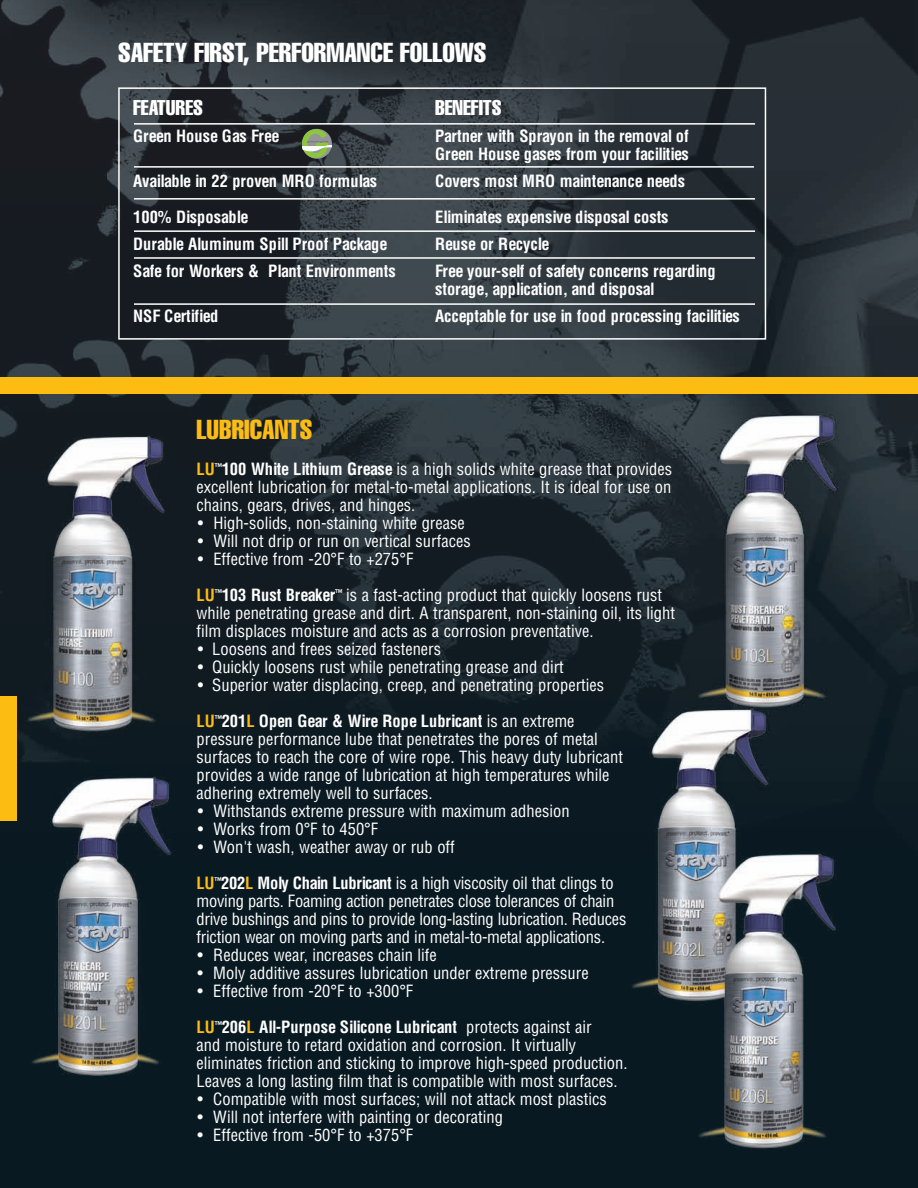
<style>
.page{position:relative;width:918px;height:1188px;background:#fff}
.page>*{position:absolute;margin:0;border:0;box-sizing:border-box;transform-origin:0 0}
.t1{font:extra-condensed 27px "Helvetica";color:#fff}
.t2{font:extra-condensed 27px "Helvetica";color:#fdbc12}
.t3{font:extra-condensed 21px "Helvetica";color:#fff}
.t4{font:condensed 16.5px/18px "Helvetica";color:#fff}
.t5{font:700 condensed 16.5px/18px "Helvetica";color:#fff}
.s1{font-weight:700;color:#fdbc12}
.s2{font-weight:700}
</style>
<div class="page">
<img style="left:0;top:0;width:918px;height:1188px">
<svg style="left:917px;top:0;width:1px;height:20px"></svg>
<div style="left:118px;top:87px;width:648px;height:253px;border:2px solid #fff"></div>
<hr style="left:134px;top:166px;width:620px;height:2px;background:#fff">
<hr style="left:134px;top:198px;width:621px;height:2px;background:#fff">
<hr style="left:134px;top:230px;width:621px;height:2px;background:#fff">
<hr style="left:134px;top:257px;width:621px;height:2px;background:#fff">
<hr style="left:134px;top:303px;width:621px;height:2px;background:#fff">
<hr style="left:134px;top:123px;width:621px;height:2px;background:#fff">
<svg style="left:302px;top:129px;width:30px;height:29px"></svg>
<div style="left:0;top:696px;width:17px;height:124px;background:#fdbc12"></div>
<div style="left:0;top:377px;width:918px;height:16px;background:#fdbc12"></div>
<h1 class="t1" style="left:118px;top:43px;width:370px">SAFETY FIRST, PERFORMANCE FOLLOWS</h1>
<p class="t3" style="left:133px;top:100px;width:71px">FEATURES</p>
<p class="t3" style="left:435px;top:100px;width:68px">BENEFITS</p>
<p class="t5" style="left:133px;top:128px;width:148px">Green House Gas Free</p>
<p class="t5" style="left:435px;top:128px;width:255px">Partner with Sprayon in the removal of<br>Green House gases from your facilities</p>
<p class="t5" style="left:133px;top:173px;width:245px">Available in 2 proven MRO formulas</p>
<p class="t5" style="left:435px;top:173px;width:251px">Covers most MRO maintenance needs</p>
<p class="t5" style="left:133px;top:209px;width:117px">100% Disposable</p>
<p class="t5" style="left:435px;top:209px;width:235px">Eliminates expensive disposal costs</p>
<p class="t5" style="left:133px;top:236px;width:256px">Durable Aluminum Spill Proof Package</p>
<p class="t5" style="left:435px;top:236px;width:116px">Reuse or Recycle</p>
<p class="t5" style="left:133px;top:263px;width:264px">Safe for Workers &amp; Plant Environments</p>
<p class="t5" style="left:435px;top:263px;width:282px">Free your-self of safety concerns regarding storage, application, and disposal</p>
<p class="t5" style="left:133px;top:308px;width:87px">NSF Certified</p>
<p class="t5" style="left:435px;top:308px;width:306px">Acceptable for use in food processing facilities</p>
<p class="t5" style="left:220px;top:173px;width:10px">2</p>
<h1 class="t2" style="left:197px;top:420px;width:117px">LUBRICANTS</h1>
<p class="t4" style="left:197px;top:461px;width:477px;text-align:justify"><span class="s1">LU</span><sup>™</sup><span class="s2">100 White Lithium Grease</span> is a high solids white grease that provides excellent lubrication for metal-to-metal applications. It is ideal for use on chains, gears, drives, and hinges.</p>
<p class="t4" style="left:198px;top:515px;width:269px">• High-solids, non-staining white grease</p>
<p class="t4" style="left:198px;top:533px;width:275px">• Will not drip or run on vertical surfaces</p>
<p class="t4" style="left:197px;top:542px;width:467px;line-height:36px">• Effective from -20°F to +275°F<br><span class="s1">LU</span><sup>™</sup><span class="s2">103 Rust Breaker</span><sup>™</sup> is a fast-acting product that quickly loosens rust</p>
<p class="t4" style="left:197px;top:605px;width:480px">while penetrating grease and dirt. A transparent, non-staining oil, its light film displaces moisture and acts as a corrosion preventative.</p>
<p class="t4" style="left:198px;top:641px;width:245px">• Loosens and frees seized fasteners</p>
<p class="t4" style="left:198px;top:659px;width:368px">• Quickly loosens rust while penetrating grease and dirt</p>
<p class="t4" style="left:197px;top:668px;width:409px;line-height:36px">• Superior water displacing, creep, and penetrating properties<br><span class="s1">LU</span><sup>™</sup><span class="s2">201</span><span class="s1">L</span> <span class="s2">Open Gear &amp; Wire Rope Lubricant</span> is an extreme</p>
<p class="t4" style="left:197px;top:731px;width:428px">pressure performance lube that penetrates the pores of metal surfaces to reach the core of wire rope. This heavy duty lubricant provides a wide range of lubrication at high temperatures while adhering extremely well to surfaces.</p>
<p class="t4" style="left:198px;top:803px;width:373px">• Withstands extreme pressure with maximum adhesion</p>
<p class="t4" style="left:198px;top:821px;width:182px">• Works from 0°F to 450°F</p>
<p class="t4" style="left:197px;top:830px;width:419px;line-height:36px">• Won't wash, weather away or rub off<br><span class="s1">LU</span><sup>™</sup><span class="s2">202</span><span class="s1">L</span> <span class="s2">Moly Chain Lubricant</span> is a high viscosity oil that clings to</p>
<p class="t4" style="left:197px;top:893px;width:431px">moving parts. Foaming action penetrates close tolerances of chain drive bushings and pins to provide long-lasting lubrication. Reduces friction wear on moving parts and in metal-to-metal applications.</p>
<p class="t4" style="left:198px;top:947px;width:241px">• Reduces wear, increases chain life</p>
<p class="t4" style="left:198px;top:965px;width:393px">• Moly additive assures lubrication under extreme pressure</p>
<p class="t4" style="left:197px;top:974px;width:397px;line-height:36px">• Effective from -20°F to +300°F<br><span class="s1">LU</span><sup>™</sup><span class="s2">206</span><span class="s1">L</span> <span class="s2">All-Purpose Silicone Lubricant</span> protects against air</p>
<p class="t4" style="left:197px;top:1037px;width:432px">and moisture to retard oxidation and corrosion. It virtually eliminates friction and sticking to improve high-speed production.<br>Leaves a long lasting film that is compatible with most surfaces.</p>
<p class="t4" style="left:198px;top:1091px;width:411px">• Compatible with most surfaces; will not attack most plastics</p>
<p class="t4" style="left:198px;top:1109px;width:307px">• Will not interfere with painting or decorating</p>
<p class="t4" style="left:198px;top:1127px;width:217px">• Effective from -50°F to +375°F</p>
</div>
